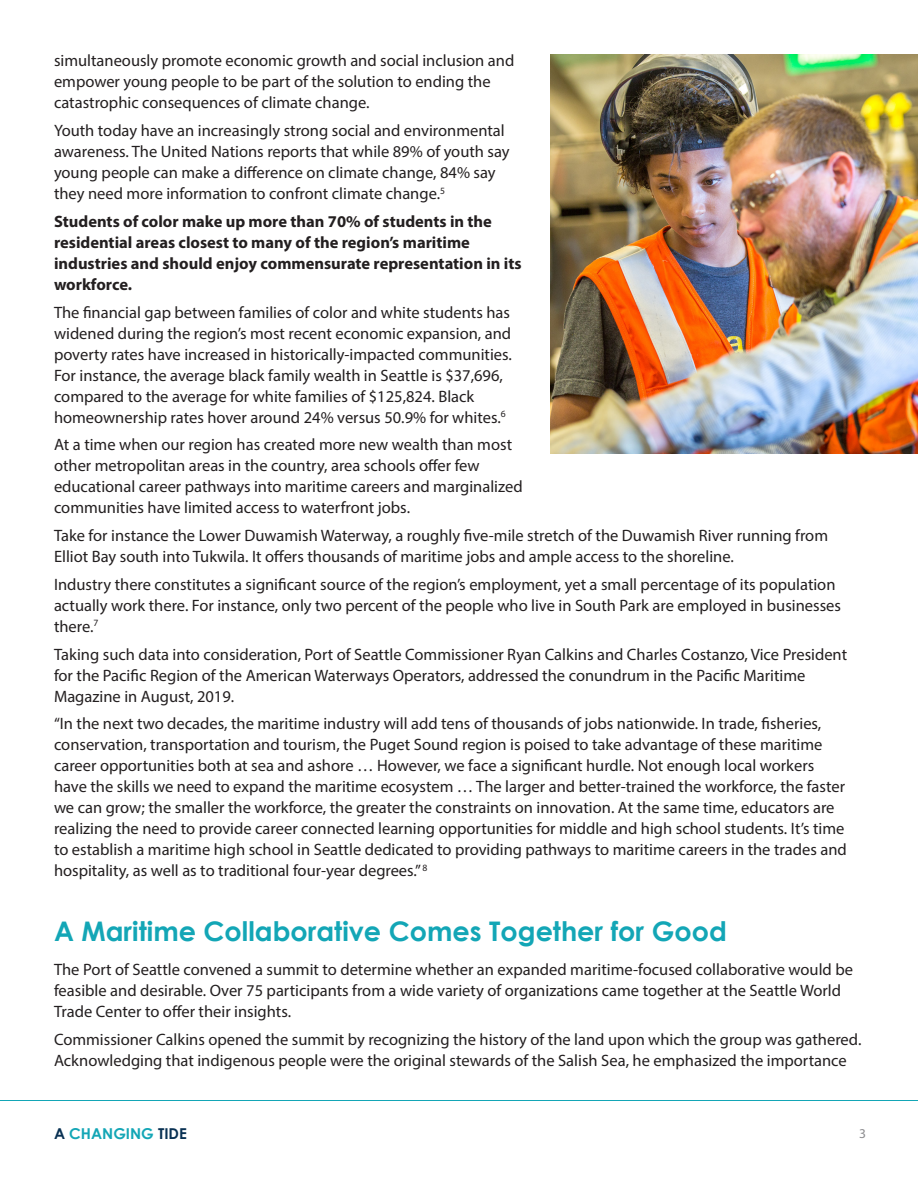
<style>
.page{position:relative;width:918px;height:1188px;background:#fff}
.page>*{position:absolute;margin:0;border:0;box-sizing:border-box;transform-origin:0 0}
.t1{font:700 27px "Century Gothic";color:#13a6b6}
.t2{font:16.5px/21px "Myriad Pro";color:#231f20}
.t3{font:700 16.5px/21px "Myriad Pro";color:#231f20}
.t4{font:700 15px "Century Gothic";color:#13a6b6}
.t5{font:13.5px "Myriad Pro";color:#8c8c8f}
.s1{color:#093153}
</style>
<div class="page">
<hr style="left:0;top:1100px;width:918px;height:1px;background:#13a6b6">
<img style="left:551px;top:54px;width:367px;height:400px">
<p class="t2" style="left:54px;top:50px;width:462px">simultaneously promote economic growth and social inclusion and empower young people to be part of the solution to ending the catastrophic consequences of climate change.</p>
<p class="t2" style="left:54px;top:120px;width:457px">Youth today have an increasingly strong social and environmental awareness. The United Nations reports that while 89% of youth say young people can make a difference on climate change, 84% say they need more information to confront climate change.<sup>5</sup></p>
<p class="t3" style="left:54px;top:210px;width:469px">Students of color make up more than 70% of students in the residential areas closest to many of the region’s maritime industries and should enjoy commensurate representation in its workforce.</p>
<p class="t2" style="left:54px;top:301px;width:459px">The financial gap between families of color and white students has widened during the region’s most recent economic expansion, and poverty rates have increased in historically-impacted communities.<br>For instance, the average black family wealth in Seattle is $37,696, compared to the average for white families of $125,824. Black homeownership rates hover around 24% versus 50.9% for whites.<sup>6</sup></p>
<p class="t2" style="left:54px;top:434px;width:470px">At a time when our region has created more new wealth than most other metropolitan areas in the country, area schools offer few educational career pathways into maritime careers and marginalized communities have limited access to waterfront jobs.</p>
<p class="t2" style="left:54px;top:525px;width:776px">Take for instance the Lower Duwamish Waterway, a roughly five-mile stretch of the Duwamish River running from<br>Elliot Bay south into Tukwila. It offers thousands of maritime jobs and ample access to the shoreline.</p>
<p class="t2" style="left:54px;top:574px;width:789px">Industry there constitutes a significant source of the region’s employment, yet a small percentage of its population actually work there. For instance, only two percent of the people who live in South Park are employed in businesses there.<sup>7</sup></p>
<p class="t2" style="left:54px;top:643px;width:795px">Taking such data into consideration, Port of Seattle Commissioner Ryan Calkins and Charles Costanzo, Vice President for the Pacific Region of the American Waterways Operators, addressed the conundrum in the Pacific Maritime<br>Magazine in August, 2019.</p>
<p class="t2" style="left:54px;top:713px;width:794px">“In the next two decades, the maritime industry will add tens of thousands of jobs nationwide. In trade, fisheries, conservation, transportation and tourism, the Puget Sound region is poised to take advantage of these maritime career opportunities both at sea and ashore … However, we face a significant hurdle. Not enough local workers have the skills we need to expand the maritime ecosystem … The larger and better-trained the workforce, the faster we can grow; the smaller the workforce, the greater the constraints on innovation. At the same time, educators are realizing the need to provide career connected learning opportunities for middle and high school students. It’s time to establish a maritime high school in Seattle dedicated to providing pathways to maritime careers in the trades and hospitality, as well as to traditional four-year degrees.” <sup>8</sup></p>
<p class="t1" style="left:54px;top:911px;width:674px">A Maritime Collaborative Comes Together for Good</p>
<p class="t2" style="left:54px;top:959px;width:801px">The Port of Seattle convened a summit to determine whether an expanded maritime-focused collaborative would be feasible and desirable. Over 75 participants from a wide variety of organizations came together at the Seattle World<br>Trade Center to offer their insights.</p>
<p class="t2" style="left:54px;top:1029px;width:809px">Commissioner Calkins opened the summit by recognizing the history of the land upon which the group was gathered.<br>Acknowledging that indigenous people were the original stewards of the Salish Sea, he emphasized the importance</p>
<p class="t4" style="left:54px;top:1123px;width:134px"><span class="s1">A</span> CHANGING <span class="s1">TIDE</span></p>
<p class="t5" style="left:859px;top:1125px;width:8px">3</p>
</div>
